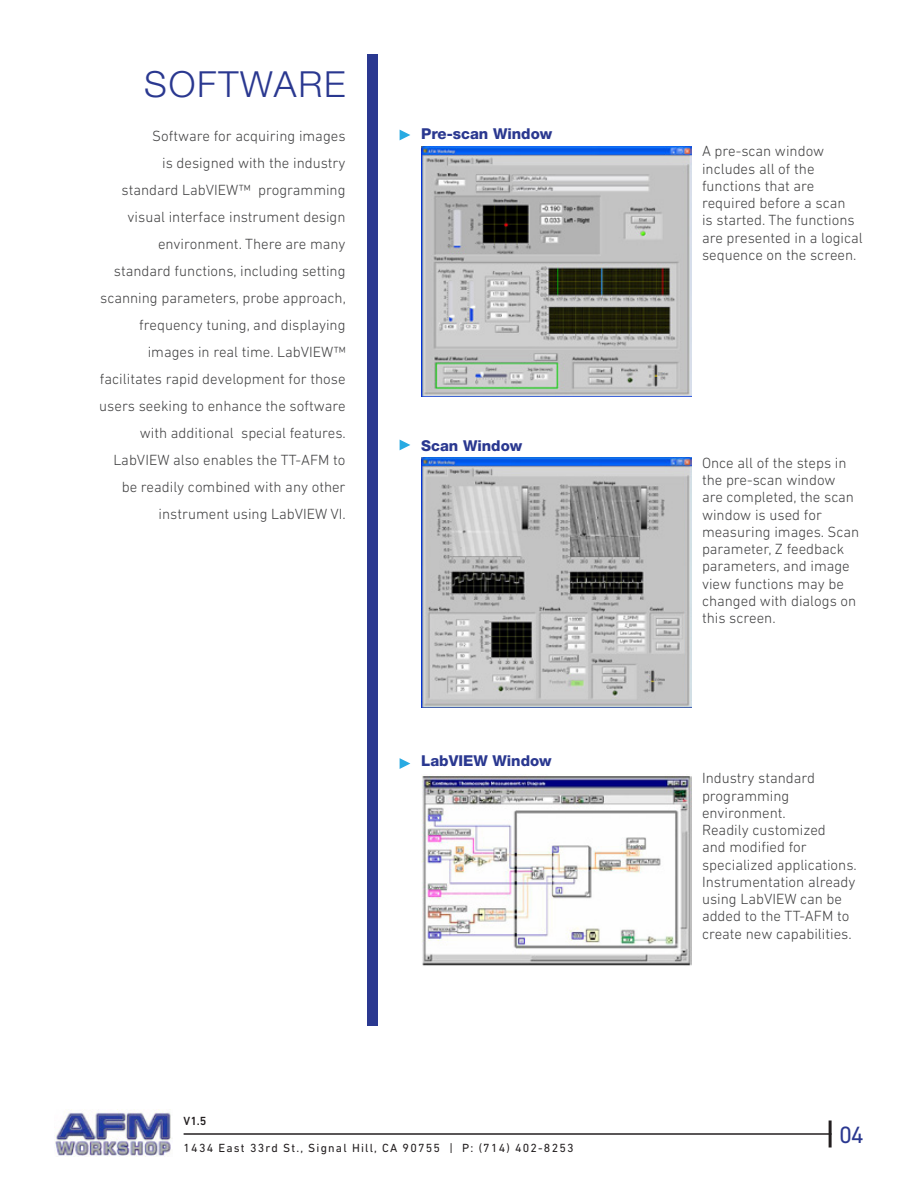
<style>
.page{position:relative;width:918px;height:1188px;background:#fff}
.page>*{position:absolute;margin:0;border:0;box-sizing:border-box;transform-origin:0 0}
.t1{font:300 36px "Helvetica Neue LT Std";letter-spacing:.05em;color:#2a3890}
.t2{font:24px "DIN Next LT Pro";color:#2a3890}
.t3{font:300 15px/17.2px "DIN Next LT Pro";color:#414142}
.t4{font:800 15px "Helvetica Neue LT Std";color:#2a3890}
.t5{font:12px "DIN Next LT Pro";letter-spacing:.1em;color:#231f20}
.t6{font:500 12px "DIN Next LT Pro";color:#231f20}
</style>
<div class="page">
<img style="left:55px;top:1109px;width:116px;height:48px">
<hr style="left:184px;top:1133px;width:648px;height:2px;background:#231f20">
<hr style="left:829px;top:1120px;width:3px;height:28px;background:#231f20">
<div style="left:367px;top:54px;width:11px;height:972px;background:#2a3890"></div>
<svg style="left:400px;top:440px;width:10px;height:10px"></svg>
<svg style="left:400px;top:758px;width:10px;height:11px"></svg>
<img style="left:421px;top:147px;width:270px;height:250px">
<img style="left:421px;top:458px;width:270px;height:249px">
<svg style="left:400px;top:130px;width:10px;height:10px"></svg>
<img style="left:421px;top:776px;width:270px;height:190px">
<h1 class="t1" style="left:144px;top:62px;width:203px">SOFTWARE</h1>
<p class="t3" style="left:99px;top:122px;width:248px;line-height:27px;text-align:right">Software for acquiring images<br>is designed with the industry<br>standard LabVIEW™ programming visual interface instrument design environment. There are many standard functions, including setting scanning parameters, probe approach, frequency tuning, and displaying images in real time. LabVIEW™ facilitates rapid development for those users seeking to enhance the software with additional special features.<br>LabVIEW also enables the TT-AFM to be readily combined with any other instrument using LabVIEW VI.</p>
<p class="t4" style="left:421px;top:125px;width:133px">Pre-scan Window</p>
<p class="t4" style="left:421px;top:436px;width:103px">Scan Window</p>
<p class="t4" style="left:421px;top:752px;width:132px">LabVIEW Window</p>
<p class="t6" style="left:184px;top:1114px;width:24px">V1.5</p>
<p class="t5" style="left:184px;top:1141px;width:392px">1434 East 33rd St., Signal Hill, CA 90755 | P: (714) 402-8253</p>
<p class="t3" style="left:702px;top:143px;width:162px">A pre-scan window includes all of the functions that are required before a scan<br>is started. The functions are presented in a logical sequence on the screen.</p>
<p class="t3" style="left:702px;top:454px;width:159px">Once all of the steps in the pre-scan window are completed, the scan window is used for measuring images. Scan parameter, Z feedback parameters, and image view functions may be changed with dialogs on this screen.</p>
<p class="t3" style="left:702px;top:770px;width:156px">Industry standard programming environment.<br>Readily customized<br>and modified for specialized applications.<br>Instrumentation already using LabVIEW can be added to the TT-AFM to create new capabilities.</p>
<h2 class="t2" style="left:839px;top:1121px;width:26px">04</h2>
</div>
